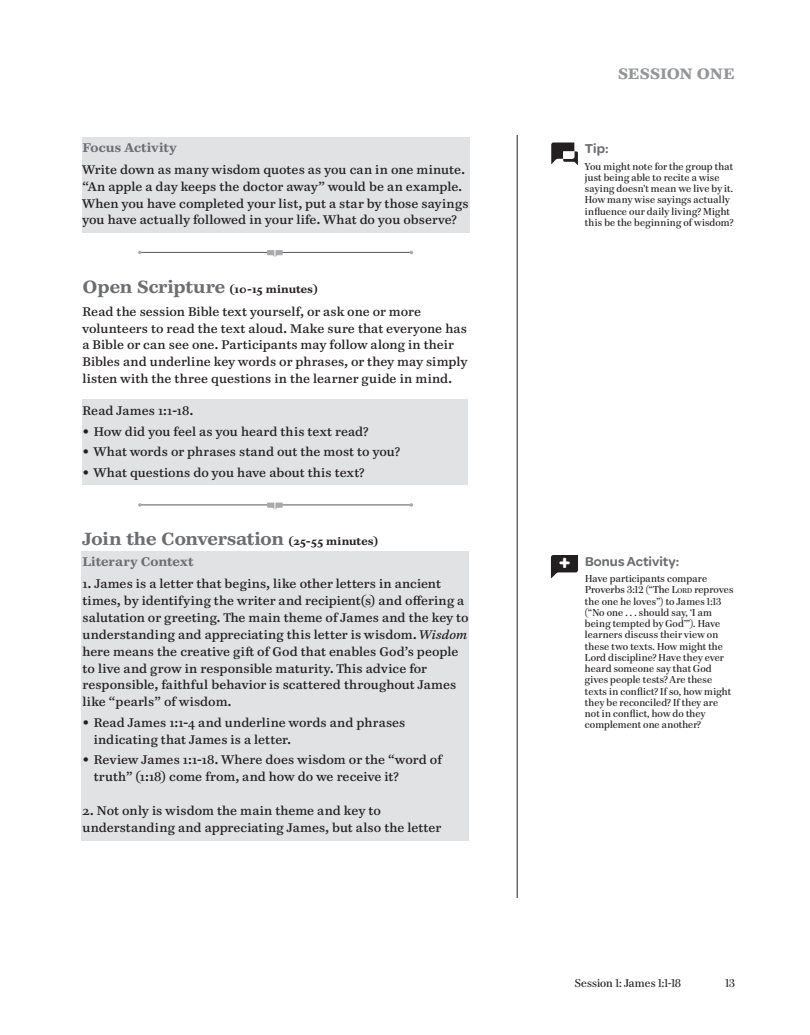
<style>
.page{position:relative;width:810px;height:1035px;background:#fff}
.page>*{position:absolute;margin:0;border:0;box-sizing:border-box;transform-origin:0 0}
.t1{font:700 17.5px "Paperback 9";letter-spacing:-.015em;color:#6c6d70}
.t2{font:700 15px "Paperback 6";letter-spacing:-.025em;color:#939598}
.t3{font:600 13.75px "Omnes";letter-spacing:.005em;color:#6c6d70}
.t4{font:12.5px/16.9px "Paperback 9";letter-spacing:.01em;color:#231f20}
.t5{font:700 12.5px "Paperback 9";letter-spacing:.01em;color:#6c6d70}
.t6{font:11.25px "Paperback 48";letter-spacing:.005em;color:#231f20}
.t7{font:700 10.62px "Paperback 9";letter-spacing:.005em;color:#231f20}
.t8{font:10px/11.2px "Paperback 48";letter-spacing:.015em;color:#231f20}
.s1{font-size:17.5px;color:#6c6d70}
.s2{font-size:10.62px;color:#231f20}
.s3{font-style:italic}
.s4{font-style:inherit}
.s5{font-size:7px}
</style>
<div class="page">
<hr style="left:517px;top:135px;width:1px;height:763px;background:#231f20">
<div style="left:81px;top:551px;width:388px;height:289px;background:#e1e2e4"></div>
<div style="left:82px;top:399px;width:386px;height:86px;background:#e1e2e4"></div>
<div style="left:82px;top:138px;width:387px;height:95px;background:#e1e2e4"></div>
<hr style="left:140px;top:252px;width:271px;height:1px;background:#57585a">
<svg style="left:138px;top:251px;width:4px;height:3px"></svg>
<svg style="left:267px;top:250px;width:16px;height:7px"></svg>
<hr style="left:140px;top:505px;width:271px;height:1px;background:#57585a">
<svg style="left:410px;top:503px;width:3px;height:4px"></svg>
<svg style="left:138px;top:503px;width:4px;height:4px"></svg>
<svg style="left:267px;top:503px;width:16px;height:6px"></svg>
<svg style="left:551px;top:143px;width:27px;height:22px"></svg>
<svg style="left:551px;top:555px;width:27px;height:23px"></svg>
<p class="t5" style="left:82px;top:139px;width:95px">Focus Activity</p>
<p class="t4" style="left:82px;top:161px;width:388px">Write down as many wisdom quotes as you can in one minute. “An apple a day keeps the doctor away” would be an example.<br>When you have completed your list, put a star by those sayings you have actually followed in your life. What do you observe?</p>
<p class="t7" style="left:82px;top:282px;width:237px"><span class="s1">Open Scripture</span> (10-15 minutes)</p>
<p class="t4" style="left:82px;top:303px;width:386px">Read the session Bible text yourself, or ask one or more volunteers to read the text aloud. Make sure that everyone has a Bible or can see one. Participants may follow along in their Bibles and underline key words or phrases, or they may simply listen with the three questions in the learner guide in mind.</p>
<p class="t4" style="left:82px;top:402px;width:112px">Read James 1:1-18.</p>
<p class="t4" style="left:82px;top:423px;width:287px">• How did you feel as you heard this text read?</p>
<p class="t4" style="left:82px;top:443px;width:319px">• What words or phrases stand out the most to you?</p>
<p class="t4" style="left:82px;top:464px;width:284px">• What questions do you have about this text?</p>
<h1 class="t1" style="left:82px;top:528px;width:297px">Join the Conversation <span class="s2">(25-55 minutes)</span></h1>
<p class="t5" style="left:82px;top:554px;width:112px">Literary Context</p>
<p class="t4" style="left:82px;top:575px;width:388px">1. James is a letter that begins, like other letters in ancient times, by identifying the writer and recipient(s) and offering a salutation or greeting. The main theme of James and the key to understanding and appreciating this letter is wisdom. <span class="s3">Wisdom </span>here means the creative gift of God that enables God’s people to live and grow in responsible maturity. This advice for responsible, faithful behavior is scattered throughout James like “pearls” of wisdom.</p>
<p class="t4" style="left:94px;top:714px;width:313px;text-indent:-11px">• Read James 1:1-4 and underline words and phrases indicating that James is a letter.</p>
<p class="t4" style="left:94px;top:751px;width:350px;text-indent:-11px">• Review James 1:1-18. Where does wisdom or the “word of truth” (1:18) come from, and how do we receive it?</p>
<p class="t4" style="left:82px;top:802px;width:360px">2. Not only is wisdom the main theme and key to understanding and appreciating James, but also the letter</p>
<p class="t2" style="left:618px;top:63px;width:118px">SESSION ONE</p>
<p class="t3" style="left:585px;top:141px;width:25px">Tip:</p>
<p class="t8" style="left:585px;top:161px;width:150px">You might note for the group that just being able to recite a wise saying doesn’t mean we live by it.<br>How many wise sayings actually influence our daily living? Might this be the beginning of wisdom?</p>
<p class="t3" style="left:585px;top:554px;width:96px">Bonus Activity:</p>
<p class="t8" style="left:585px;top:573px;width:150px">Have participants compare<br>Proverbs 3:12 (“The <span class="s4">L</span><span class="s5">ord</span> reproves the one he loves”) to James 1:13 (“No one . . . should say, ‘I am being tempted by God’”). Have learners discuss their view on these two texts. How might the<br>Lord discipline? Have they ever heard someone say that God gives people tests? Are these texts in conflict? If so, how might they be reconciled? If they are not in conflict, how do they complement one another?</p>
<p class="t6" style="left:575px;top:977px;width:108px">Session 1: James 1:1-18</p>
<p class="t6" style="left:725px;top:977px;width:11px">13</p>
</div>
